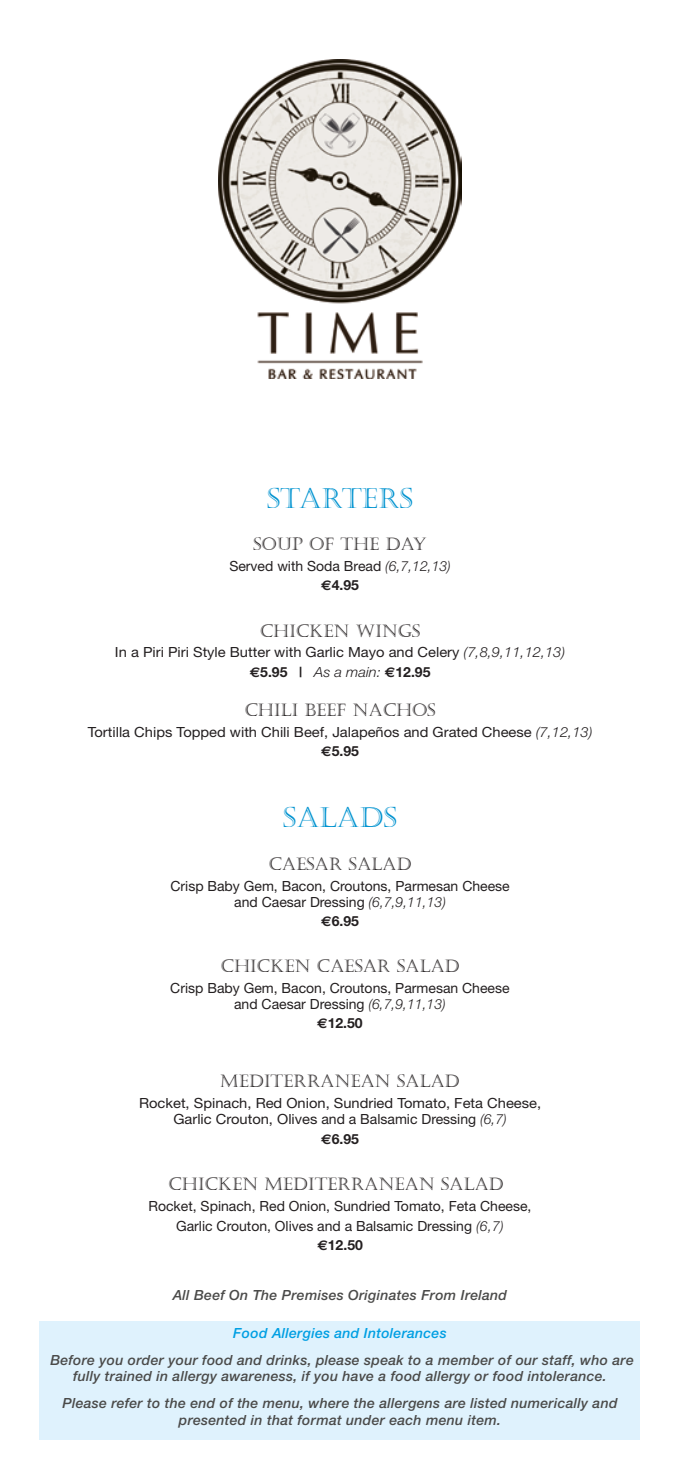
<style>
.page{position:relative;width:680px;height:1479px;background:#fff}
.page>*{position:absolute;margin:0;border:0;box-sizing:border-box;transform-origin:0 0}
.t1{font:28px "Castellar";color:#0093d0}
.t2{font:17.5px "Castellar";color:#231f20}
.t3{font:italic 500 14px/16.8px "Helvetica Neue LT Std";letter-spacing:.02em;color:#4a4a49;text-align:center}
.t4{font:14px/15.8px "Helvetica Neue LT Std";color:#231f20;text-align:center}
.t5{font:14px/16.8px "Helvetica Neue LT Std";color:#231f20;text-align:center;scale:1.05 1}
.t6{font:700 14px "Helvetica Neue";color:#231f20}
.t7{font:italic 500 14px "Helvetica Neue LT Std";letter-spacing:.02em;color:#009fe3}
.s1{font-weight:300;font-style:italic}
.s2{font-family:"Euro Sans Std"}
.s3{font-family:"Helvetica Neue LT Std";font-weight:300;font-style:italic}
</style>
<div class="page">
<img style="left:219px;top:60px;width:242px;height:318px">
<div style="left:40px;top:1320px;width:600px;height:119px;background:#dff2fd"></div>
<h1 class="t1" style="left:267px;top:482px;width:146px">STARTERS</h1>
<p class="t2" style="left:253px;top:534px;width:175px">SOUP OF THE DAY</p>
<p class="t4" style="left:229px;top:558px;width:223px">Served with Soda Bread <span class="s1">(6,7,12,13)</span></p>
<p class="t6" style="left:321px;top:576px;width:39px"><span class="s2">€</span>4.95</p>
<p class="t2" style="left:260px;top:620px;width:161px">CHICKEN WINGS</p>
<p class="t5" style="left:115px;top:643px;width:430px">In a Piri Piri Style Butter with Garlic Mayo and Celery <span class="s1">(7,8,9,11,12,13)</span></p>
<p class="t6" style="left:250px;top:663px;width:182px"><span class="s2">€</span>5.95 | <span class="s3">As a main:</span> <span class="s2">€</span>12.95</p>
<p class="t2" style="left:244px;top:700px;width:13px">CHI</p>
<p class="t2" style="left:280px;top:700px;width:36px">LI BEEF</p>
<p class="t2" style="left:352px;top:700px;width:16px">NACHO</p>
<p class="t2" style="left:427px;top:700px;width:10px">S</p>
<p class="t5" style="left:88px;top:723px;width:482px">Tortilla Chips Topped with Chili Beef, Jalapeños and Grated Cheese <span class="s1">(7,12,13)</span></p>
<p class="t6" style="left:321px;top:742px;width:39px"><span class="s2">€</span>5.95</p>
<h1 class="t1" style="left:283px;top:801px;width:114px">SALADS</h1>
<p class="t2" style="left:268px;top:854px;width:145px">CAESAR SALAD</p>
<p class="t4" style="left:170px;top:877px;width:341px">Crisp Baby Gem, Bacon, Croutons, Parmesan Cheese and Caesar Dressing <span class="s1">(6,7,9,11,13)</span></p>
<p class="t6" style="left:321px;top:912px;width:39px"><span class="s2">€</span>6.95</p>
<p class="t2" style="left:220px;top:956px;width:241px">CHICKEN CAESAR SALAD</p>
<p class="t4" style="left:170px;top:979px;width:341px">Crisp Baby Gem, Bacon, Croutons, Parmesan Cheese and Caesar Dressing <span class="s1">(6,7,9,11,13)</span></p>
<p class="t6" style="left:317px;top:1014px;width:47px"><span class="s2">€</span>12.50</p>
<p class="t2" style="left:220px;top:1070px;width:241px">MEDITERRANEAN SALAD</p>
<p class="t5" style="left:139px;top:1093px;width:384px">Rocket, Spinach, Red Onion, Sundried Tomato, Feta Cheese,<br>Garlic Crouton, Olives and a Balsamic Dressing <span class="s1">(6,7)</span></p>
<p class="t6" style="left:321px;top:1129px;width:39px"><span class="s2">€</span>6.95</p>
<p class="t2" style="left:168px;top:1173px;width:337px">CHICKEN MEDITERRANEAN SALAD</p>
<p class="t4" style="left:148px;top:1195px;width:384px;line-height:19.9px">Rocket, Spinach, Red Onion, Sundried Tomato, Feta Cheese,<br>Garlic Crouton, Olives and a Balsamic Dressing <span class="s1">(6,7)</span></p>
<p class="t6" style="left:317px;top:1236px;width:47px"><span class="s2">€</span>12.50</p>
<p class="t3" style="left:173px;top:1286px;width:336px">All Beef On The Premises Originates From Ireland</p>
<p class="t7" style="left:233px;top:1324px;width:215px">Food Allergies and Intolerances</p>
<p class="t3" style="left:50px;top:1350px;width:585px">Before you order your food and drinks, please speak to a member of our staff, who are fully trained in allergy awareness, if you have a food allergy or food intolerance.</p>
<p class="t3" style="left:62px;top:1394px;width:556px">Please refer to the end of the menu, where the allergens are listed numerically and presented in that format under each menu item.</p>
</div>
